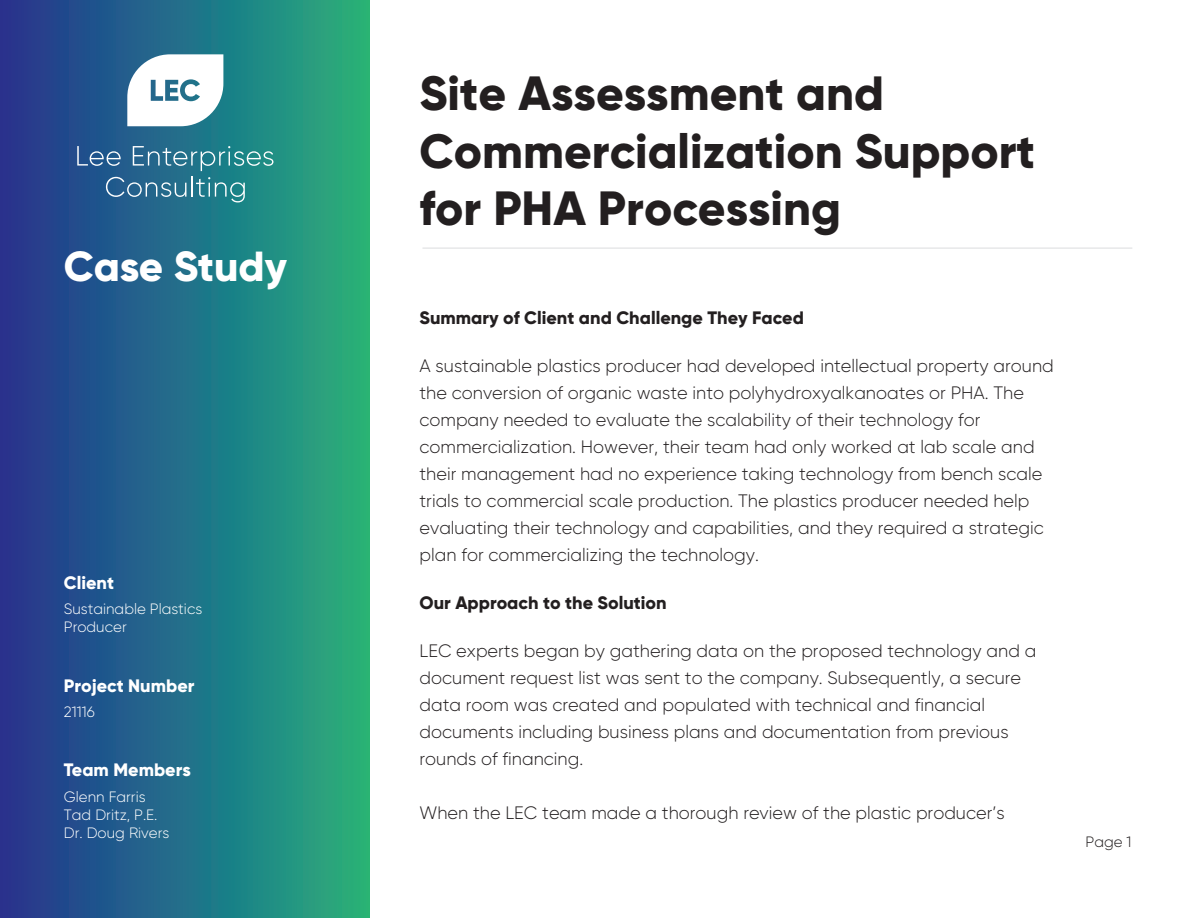
<style>
.page{position:relative;width:1188px;height:918px;background:#fff}
.page>*{position:absolute;margin:0;border:0;box-sizing:border-box;transform-origin:0 0}
.t1{font:800 48px/57.6px "Gilroy";color:#231f20}
.t2{font:800 42px "Gilroy";letter-spacing:-.005em;color:#fff}
.t3{font:300 18px/27px "Gilroy";color:#231f20}
.t4{font:800 18px "Gilroy";color:#231f20}
.t5{font:800 18px "Gilroy";color:#fff}
.t6{font:300 15px/18px "Gilroy";color:#fff}
.t7{font:300 15px "Gilroy";color:#231f20}
</style>
<div class="page">
<div style="left:0;top:0;width:369px;height:918px;background:linear-gradient(to right,#223191,#24b17d)"></div>
<svg style="left:127px;top:54px;width:96px;height:72px"></svg>
<svg style="left:77px;top:146px;width:44px;height:20px"></svg>
<svg style="left:133px;top:146px;width:140px;height:25px;background:#418b9a"></svg>
<svg style="left:106px;top:177px;width:80px;height:20px;background:#477d9e"></svg>
<hr style="left:191px;top:176px;width:2px;height:21px;background:#fff">
<svg style="left:196px;top:177px;width:49px;height:25px"></svg>
<hr style="left:422px;top:247px;width:710px;height:2px;background:#e7e8e9">
<h2 class="t2" style="left:64px;top:240px;width:225px">Case Study</h2>
<p class="t5" style="left:64px;top:571px;width:52px">Client</p>
<p class="t6" style="left:64px;top:600px;width:140px">Sustainable Plastics<br>Producer</p>
<p class="t5" style="left:64px;top:674px;width:132px">Project Number</p>
<p class="t6" style="left:64px;top:703px;width:32px">21116</p>
<p class="t5" style="left:64px;top:758px;width:128px">Team Members</p>
<p class="t6" style="left:64px;top:788px;width:107px">Glenn Farris<br>Tad Dritz, P.E.<br>Dr. Doug Rivers</p>
<h1 class="t1" style="left:419px;top:64px;width:617px">Site Assessment and<br>Commercialization Support for PHA Processing</h1>
<p class="t4" style="left:420px;top:306px;width:386px">Summary of Client and Challenge They Faced</p>
<p class="t3" style="left:420px;top:352px;width:636px">A sustainable plastics producer had developed intellectual property around the conversion of organic waste into polyhydroxyalkanoates or PHA. The company needed to evaluate the scalability of their technology for commercialization. However, their team had only worked at lab scale and their management had no experience taking technology from bench scale trials to commercial scale production. The plastics producer needed help evaluating their technology and capabilities, and they required a strategic plan for commercializing the technology.</p>
<p class="t4" style="left:420px;top:592px;width:249px">Our Approach to the Solution</p>
<p class="t3" style="left:420px;top:637px;width:618px">LEC experts began by gathering data on the proposed technology and a document request list was sent to the company. Subsequently, a secure data room was created and populated with technical and financial documents including business plans and documentation from previous rounds of financing.</p>
<p class="t3" style="left:420px;top:799px;width:587px">When the LEC team made a thorough review of the plastic producer’s</p>
<p class="t7" style="left:1086px;top:832px;width:48px">Page 1</p>
</div>
